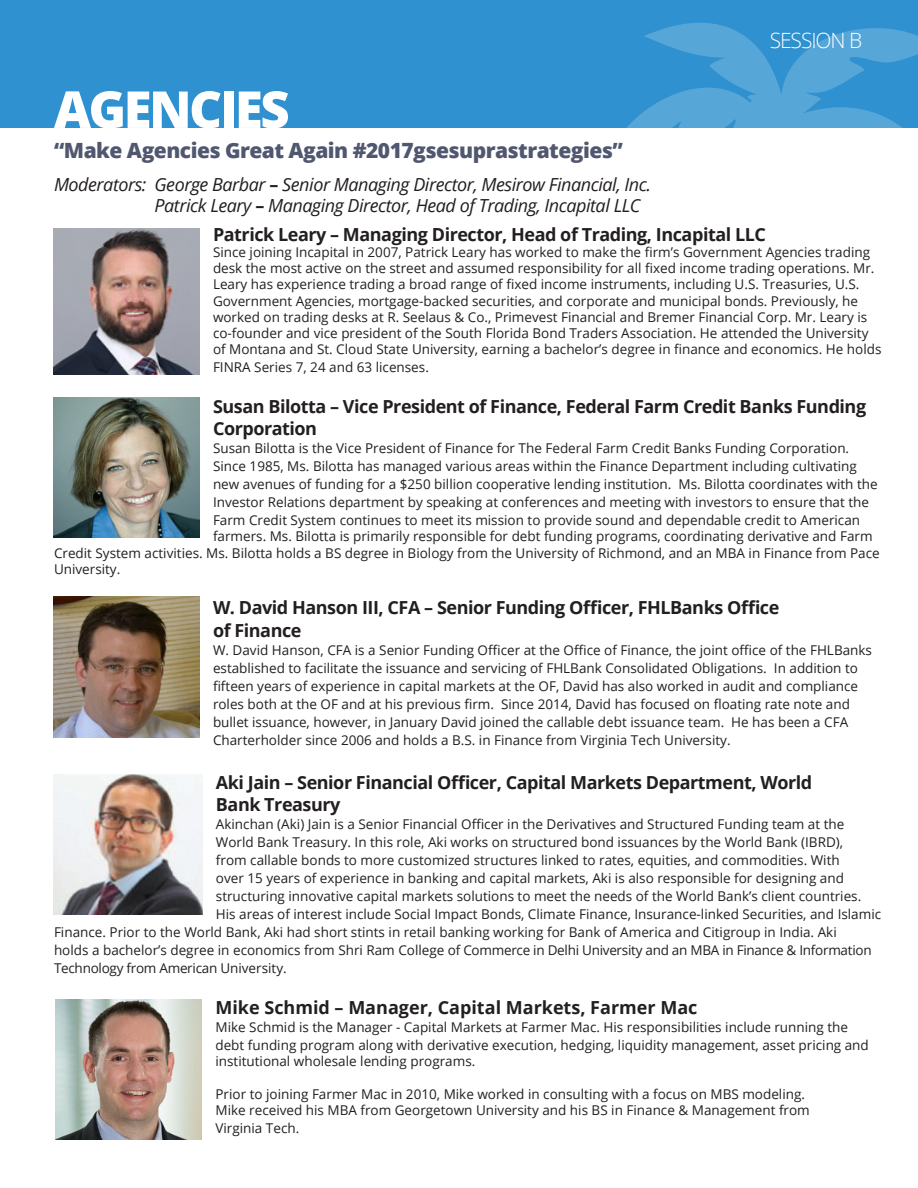
<style>
.page{position:relative;width:918px;height:1188px;background:#fff}
.page>*{position:absolute;margin:0;border:0;box-sizing:border-box;transform-origin:0 0}
.t1{font:800 51px "Open Sans";letter-spacing:-.05em;color:#fff}
.t2{font:800 21px "Open Sans";letter-spacing:-.025em;color:#50576f}
.t3{font:300 21px "Open Sans";letter-spacing:-.05em;color:#fff}
.t4{font:700 18px/22.5px "Open Sans";letter-spacing:-.025em;color:#231f20}
.t5{font:italic 18px/21px "Open Sans";letter-spacing:-.025em;color:#231f20}
.t6{font:700 18px "Open Sans";color:#231f20}
.t7{font:13.5px/18px "Open Sans";color:#231f20}
.t8{font:13.5px "Open Sans";letter-spacing:-.02em;color:#231f20}
.s1{font-weight:700;font-style:normal}
</style>
<div class="page">
<div style="left:0;top:0;width:918px;height:127px;background:#2f91cf"></div>
<svg style="left:601px;top:22px;width:317px;height:106px"></svg>
<svg style="left:824px;top:104px;width:63px;height:24px"></svg>
<img style="left:54px;top:597px;width:146px;height:140px">
<img style="left:54px;top:397px;width:146px;height:141px">
<img style="left:54px;top:228px;width:146px;height:147px">
<img style="left:54px;top:774px;width:148px;height:140px">
<img style="left:56px;top:999px;width:146px;height:141px">
<h1 class="t1" style="left:54px;top:88px;width:237px">AGENCIES</h1>
<h2 class="t3" style="left:770px;top:28px;width:94px">SESSION B</h2>
<h2 class="t2" style="left:54px;top:141px;width:571px">“Make Agencies Great Again #2017gsesuprastrategies”</h2>
<h3 class="t5" style="left:155px;top:175px;width:498px;text-indent:-101px">Moderators: George Barbar <span class="s1">–</span> Senior Managing Director, Mesirow Financial, Inc.<br>Patrick Leary <span class="s1">–</span> Managing Director, Head of Trading, Incapital LLC</h3>
<h3 class="t4" style="left:213px;top:225px;width:555px">Patrick Leary – Managing Director, Head of Trading, Incapital LLC</h3>
<p class="t7" style="left:213px;top:244px;width:670px;line-height:16.2px">Since joining Incapital in 2007, Patrick Leary has worked to make the firm’s Government Agencies trading desk the most active on the street and assumed responsibility for all fixed income trading operations. Mr.<br>Leary has experience trading a broad range of fixed income instruments, including U.S. Treasuries, U.S.<br>Government Agencies, mortgage-backed securities, and corporate and municipal bonds. Previously, he worked on trading desks at R. Seelaus &amp; Co., Primevest Financial and Bremer Financial Corp. Mr. Leary is co-founder and vice president of the South Florida Bond Traders Association. He attended the University of Montana and St. Cloud State University, earning a bachelor’s degree in finance and economics. He holds</p>
<p class="t7" style="left:213px;top:360px;width:217px">FINRA Series 7, 24 and 63 licenses.</p>
<h3 class="t4" style="left:213px;top:397px;width:655px">Susan Bilotta – Vice President of Finance, Federal Farm Credit Banks Funding<br>Corporation</h3>
<p class="t7" style="left:213px;top:441px;width:666px">Susan Bilotta is the Vice President of Finance for The Federal Farm Credit Banks Funding Corporation.<br>Since 1985, Ms. Bilotta has managed various areas within the Finance Department including cultivating new avenues of funding for a $250 billion cooperative lending institution. Ms. Bilotta coordinates with the Investor Relations department by speaking at conferences and meeting with investors to ensure that the Farm Credit System continues to meet its mission to provide sound and dependable credit to American</p>
<p class="t7" style="left:54px;top:530px;width:827px;line-height:16.2px;text-indent:159px">farmers. Ms. Bilotta is primarily responsible for debt funding programs, coordinating derivative and Farm<br>Credit System activities. Ms. Bilotta holds a BS degree in Biology from the University of Richmond, and an MBA in Finance from Pace<br>University.</p>
<h3 class="t4" style="left:213px;top:596px;width:568px">W. David Hanson III, CFA – Senior Funding Officer, FHLBanks Office of Finance</h3>
<p class="t7" style="left:213px;top:641px;width:661px">W. David Hanson, CFA is a Senior Funding Officer at the Office of Finance, the joint office of the FHLBanks established to facilitate the issuance and servicing of FHLBank Consolidated Obligations. In addition to fifteen years of experience in capital markets at the OF, David has also worked in audit and compliance roles both at the OF and at his previous firm. Since 2014, David has focused on floating rate note and bullet issuance, however, in January David joined the callable debt issuance team. He has been a CFA Charterholder since 2006 and holds a B.S. in Finance from Virginia Tech University.</p>
<h3 class="t4" style="left:216px;top:771px;width:598px">Aki Jain – Senior Financial Officer, Capital Markets Department, World<br>Bank Treasury</h3>
<p class="t7" style="left:216px;top:815px;width:630px">Akinchan (Aki) Jain is a Senior Financial Officer in the Derivatives and Structured Funding team at the</p>
<p class="t7" style="left:216px;top:835px;width:629px">World Bank Treasury. In this role, Aki works on structured bond issuances by the World Bank (IBRD),</p>
<p class="t7" style="left:216px;top:853px;width:625px">from callable bonds to more customized structures linked to rates, equities, and commodities. With</p>
<p class="t7" style="left:216px;top:871px;width:630px">over 15 years of experience in banking and capital markets, Aki is also responsible for designing and</p>
<p class="t7" style="left:216px;top:889px;width:647px">structuring innovative capital markets solutions to meet the needs of the World Bank’s client countries.</p>
<p class="t7" style="left:216px;top:907px;width:667px">His areas of interest include Social Impact Bonds, Climate Finance, Insurance-linked Securities, and Islamic</p>
<p class="t7" style="left:54px;top:925px;width:784px">Finance. Prior to the World Bank, Aki had short stints in retail banking working for Bank of America and Citigroup in India. Aki</p>
<p class="t8" style="left:54px;top:941px;width:819px">holds a bachelor’s degree in economics from Shri Ram College of Commerce in Delhi University and an MBA in Finance &amp; Information</p>
<p class="t8" style="left:54px;top:963px;width:234px">Technology from American University.</p>
<h3 class="t6" style="left:215px;top:1000px;width:484px">Mike Schmid – Manager, Capital Markets, Farmer Mac</h3>
<p class="t7" style="left:215px;top:1019px;width:655px">Mike Schmid is the Manager - Capital Markets at Farmer Mac. His responsibilities include running the debt funding program along with derivative execution, hedging, liquidity management, asset pricing and</p>
<p class="t7" style="left:215px;top:1054px;width:261px">institutional wholesale lending programs.</p>
<p class="t7" style="left:215px;top:1087px;width:596px;line-height:16.2px">Prior to joining Farmer Mac in 2010, Mike worked in consulting with a focus on MBS modeling.<br>Mike received his MBA from Georgetown University and his BS in Finance &amp; Management from</p>
<p class="t7" style="left:215px;top:1120px;width:85px">Virginia Tech.</p>
</div>
